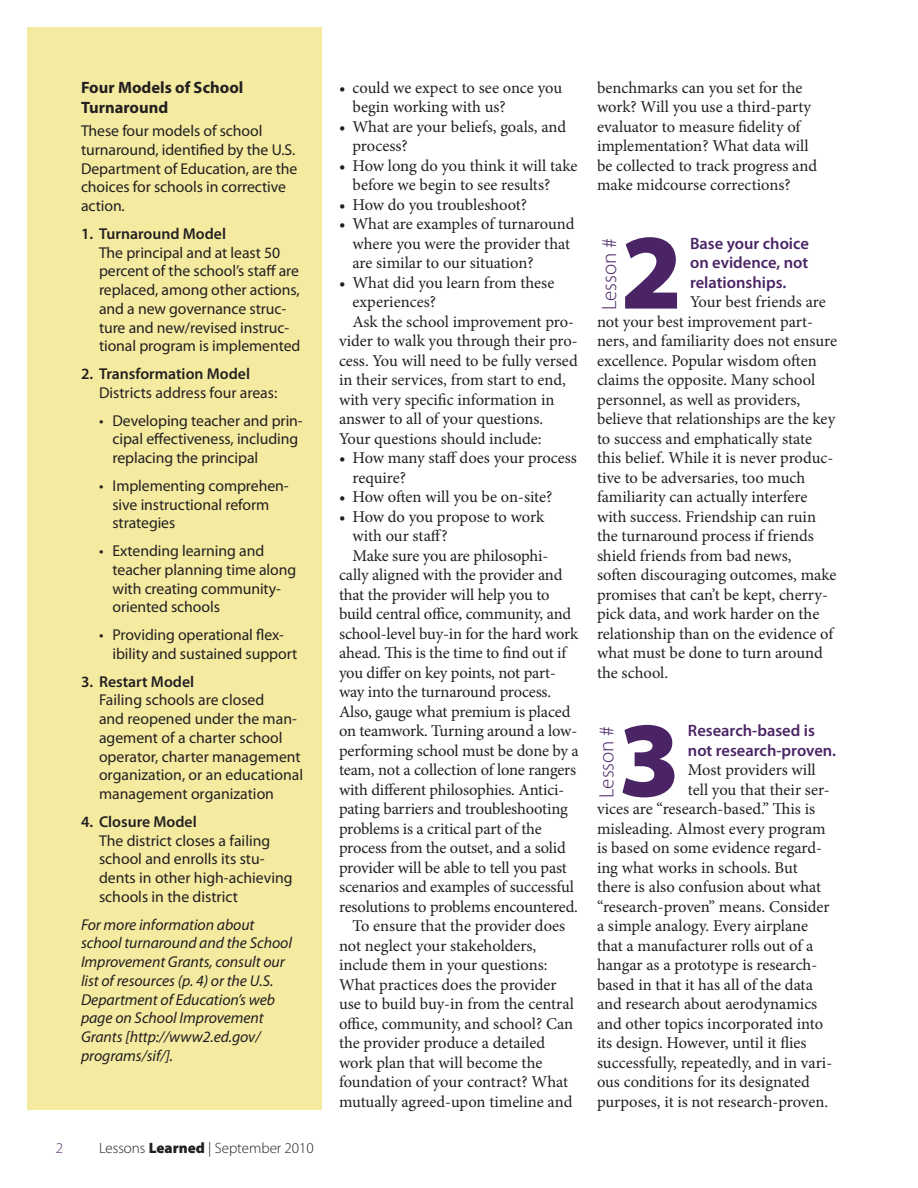
<style>
.page{position:relative;width:918px;height:1188px;background:#fff}
.page>*{position:absolute;margin:0;border:0;box-sizing:border-box;transform-origin:0 0}
.lesson_subheader{font:900 108px "Myriad Pro";color:#4a2464}
.lesson_subheader-2{font:300 21px "Myriad Pro";color:#4a2464}
.body_text{font:16.5px/19.5px "Minion Pro";letter-spacing:-.01em;color:#231f20}
.body_no_indent{font:16.5px/19.5px "Minion Pro";letter-spacing:-.005em;color:#231f20}
.body_bullet{font:16.5px/19.5px "Minion Pro";letter-spacing:-.005em;color:#231f20}
.lesson_subhead_text{font:600 16.5px/19.5px "Myriad Pro";color:#4a2464;text-align:justify}
.sidebar_heading{font:700 16.5px/19.5px "Myriad Pro";color:#231f20}
.sidebar_numbered_bul{font:15.75px/18.8px "Myriad Pro";letter-spacing:-.005em;color:#231f20}
.sidebar_body{font:italic 15.75px/18.8px "Myriad Pro";letter-spacing:-.005em;color:#231f20}
.sidebar_body-2{font:15.75px/18.8px "Myriad Pro";letter-spacing:-.005em;color:#231f20}
.t1{font:300 15px "Myriad Pro";color:#231f20}
.t2{font:300 15px "Myriad Pro";color:#4a2464}
.s1{font-weight:600}
.s2{font-weight:900}
</style>
<div class="page">
<div style="left:27px;top:27px;width:294px;height:1083px;background:#f4eba1"></div>
<p class="sidebar_heading" style="left:81px;top:78px;width:164px">Four Models of School<br>Turnaround</p>
<p class="sidebar_body-2" style="left:81px;top:121px;width:218px">These four models of school turnaround, identified by the U.S.<br>Department of Education, are the choices for schools in corrective action.</p>
<p class="sidebar_numbered_bul" style="left:99px;top:224px;width:203px;text-indent:-18px"><span class="s1">1. Turnaround Model<br></span>The principal and at least 50 percent of the school’s staff are replaced, among other actions, and a new governance struc&shy;ture and new/revised instruc&shy;tional program is implemented</p>
<p class="sidebar_numbered_bul" style="left:99px;top:364px;width:180px;text-indent:-18px"><span class="s1">2. Transformation Model<br></span>Districts address four areas:</p>
<p class="sidebar_numbered_bul" style="left:112px;top:411px;width:192px;text-indent:-14px">• Developing teacher and prin&shy;cipal effectiveness, including replacing the principal</p>
<p class="sidebar_numbered_bul" style="left:112px;top:476px;width:178px;text-indent:-14px">• Implementing comprehen&shy;sive instructional reform strategies</p>
<p class="sidebar_numbered_bul" style="left:112px;top:541px;width:185px;text-indent:-14px">• Extending learning and teacher planning time along with creating community&shy;oriented schools</p>
<p class="sidebar_numbered_bul" style="left:112px;top:625px;width:186px;text-indent:-14px">• Providing operational flex&shy;ibility and sustained support</p>
<p class="sidebar_numbered_bul" style="left:99px;top:672px;width:206px;text-indent:-18px"><span class="s1">3. Restart Model<br></span>Failing schools are closed<br>and reopened under the man&shy;agement of a charter school operator, charter management organization, or an educational management organization</p>
<p class="sidebar_numbered_bul" style="left:99px;top:812px;width:195px;text-indent:-18px"><span class="s1">4. Closure Model<br></span>The district closes a failing school and enrolls its stu&shy;dents in other high-achieving schools in the district</p>
<p class="sidebar_body" style="left:81px;top:915px;width:213px">For more information about school turnaround and the School<br>Improvement Grants, consult our list of resources (p. 4) or the U.S.<br>Department of Education’s web page on School Improvement<br>Grants [http://www2.ed.gov/ programs/sif/].</p>
<p class="t2" style="left:56px;top:1140px;width:9px">2</p>
<p class="t1" style="left:99px;top:1140px;width:216px">Lessons <span class="s2">Learned</span> | September 2010</p>
<p class="body_text" style="left:352px;top:78px;width:211px;text-indent:-14px">• could we expect to see once you begin working with us?</p>
<p class="body_text" style="left:352px;top:117px;width:215px;text-indent:-14px">• What are your beliefs, goals, and process?</p>
<p class="body_text" style="left:352px;top:156px;width:227px;text-indent:-14px">• How long do you think it will take before we begin to see results?</p>
<p class="body_text" style="left:339px;top:195px;width:190px">• How do you troubleshoot?</p>
<p class="body_bullet" style="left:352px;top:215px;width:224px;text-indent:-14px">• What are examples of turnaround where you were the provider that are similar to our situation?</p>
<p class="body_bullet" style="left:352px;top:273px;width:203px;text-indent:-14px">• What did you learn from these experiences?</p>
<p class="body_text" style="left:339px;top:312px;width:240px;text-indent:14px">Ask the school improvement pro&shy;vider to walk you through their pro&shy;cess. You will need to be fully versed in their services, from start to end, with very specific information in answer to all of your questions.<br>Your questions should include:</p>
<p class="body_bullet" style="left:352px;top:449px;width:226px;text-indent:-14px">• How many staff does your process require?</p>
<p class="body_bullet" style="left:339px;top:488px;width:215px">• How often will you be on-site?</p>
<p class="body_bullet" style="left:352px;top:507px;width:193px;text-indent:-14px">• How do you propose to work with our staff?</p>
<p class="body_text" style="left:339px;top:546px;width:241px;text-indent:14px">Make sure you are philosophi&shy;cally aligned with the provider and that the provider will help you to build central office, community, and school-level buy-in for the hard work ahead. This is the time to find out if you differ on key points, not part&shy;way into the turnaround process.<br>Also, gauge what premium is placed on teamwork. Turning around a low&shy;performing school must be done by a team, not a collection of lone rangers with different philosophies. Antici&shy;pating barriers and troubleshooting problems is a critical part of the process from the outset, and a solid provider will be able to tell you past scenarios and examples of successful resolutions to problems encountered.</p>
<p class="body_text" style="left:339px;top:917px;width:236px;text-indent:14px">To ensure that the provider does not neglect your stakeholders, include them in your questions:<br>What practices does the provider use to build buy-in from the central office, community, and school? Can the provider produce a detailed work plan that will become the foundation of your contract? What mutually agreed-upon timeline and</p>
<p class="body_text" style="left:597px;top:78px;width:222px">benchmarks can you set for the work? Will you use a third-party evaluator to measure fidelity of implementation? What data will be collected to track progress and make midcourse corrections?</p>
<p class="lesson_subheader-2" style="left:598px;top:310px;width:74px;rotate:-90deg">Lesson #</p>
<p class="lesson_subheader" style="left:621px;top:211px;width:63px">2</p>
<p class="lesson_subhead_text" style="left:690px;top:233px;width:120px">Base your choice on evidence, not relationships.</p>
<p class="body_no_indent" style="left:597px;top:293px;width:242px;text-indent:93px">Your best friends are not your best improvement part&shy;ners, and familiarity does not ensure excellence. Popular wisdom often claims the opposite. Many school personnel, as well as providers, believe that relationships are the key to success and emphatically state this belief. While it is never produc&shy;tive to be adversaries, too much familiarity can actually interfere with success. Friendship can ruin the turnaround process if friends shield friends from bad news,<br>soften discouraging outcomes, make promises that can’t be kept, cherry&shy;pick data, and work harder on the relationship than on the evidence of what must be done to turn around the school.</p>
<p class="lesson_subhead_text" style="left:688px;top:721px;width:150px">Research-based is not research-proven.</p>
<p class="body_no_indent" style="left:688px;top:761px;width:129px">Most providers will</p>
<p class="body_no_indent" style="left:688px;top:780px;width:143px">tell you that their ser-</p>
<p class="body_no_indent" style="left:597px;top:800px;width:220px">vices are “research-based.” This is</p>
<p class="body_no_indent" style="left:597px;top:819px;width:230px">misleading. Almost every program</p>
<p class="body_no_indent" style="left:597px;top:839px;width:227px">is based on some evidence regard-</p>
<p class="body_no_indent" style="left:597px;top:858px;width:202px">ing what works in schools. But</p>
<p class="body_no_indent" style="left:597px;top:878px;width:226px">there is also confusion about what</p>
<p class="body_no_indent" style="left:597px;top:897px;width:234px">“research-proven” means. Consider</p>
<p class="body_no_indent" style="left:597px;top:917px;width:213px">a simple analogy. Every airplane</p>
<p class="body_no_indent" style="left:597px;top:936px;width:218px">that a manufacturer rolls out of a</p>
<p class="body_no_indent" style="left:597px;top:956px;width:222px">hangar as a prototype is research-</p>
<p class="body_no_indent" style="left:597px;top:975px;width:218px">based in that it has all of the data</p>
<p class="body_no_indent" style="left:597px;top:995px;width:222px">and research about aerodynamics</p>
<p class="body_no_indent" style="left:597px;top:1014px;width:228px">and other topics incorporated into</p>
<p class="body_no_indent" style="left:597px;top:1034px;width:211px">its design. However, until it flies</p>
<p class="body_no_indent" style="left:597px;top:1053px;width:237px">successfully, repeatedly, and in vari-</p>
<p class="body_no_indent" style="left:597px;top:1073px;width:214px">ous conditions for its designated</p>
<p class="body_no_indent" style="left:597px;top:1092px;width:233px">purposes, it is not research-proven.</p>
<p class="lesson_subheader-2" style="left:595px;top:798px;width:74px;rotate:-90deg">Lesson #</p>
<p class="lesson_subheader" style="left:619px;top:699px;width:63px">3</p>
</div>
